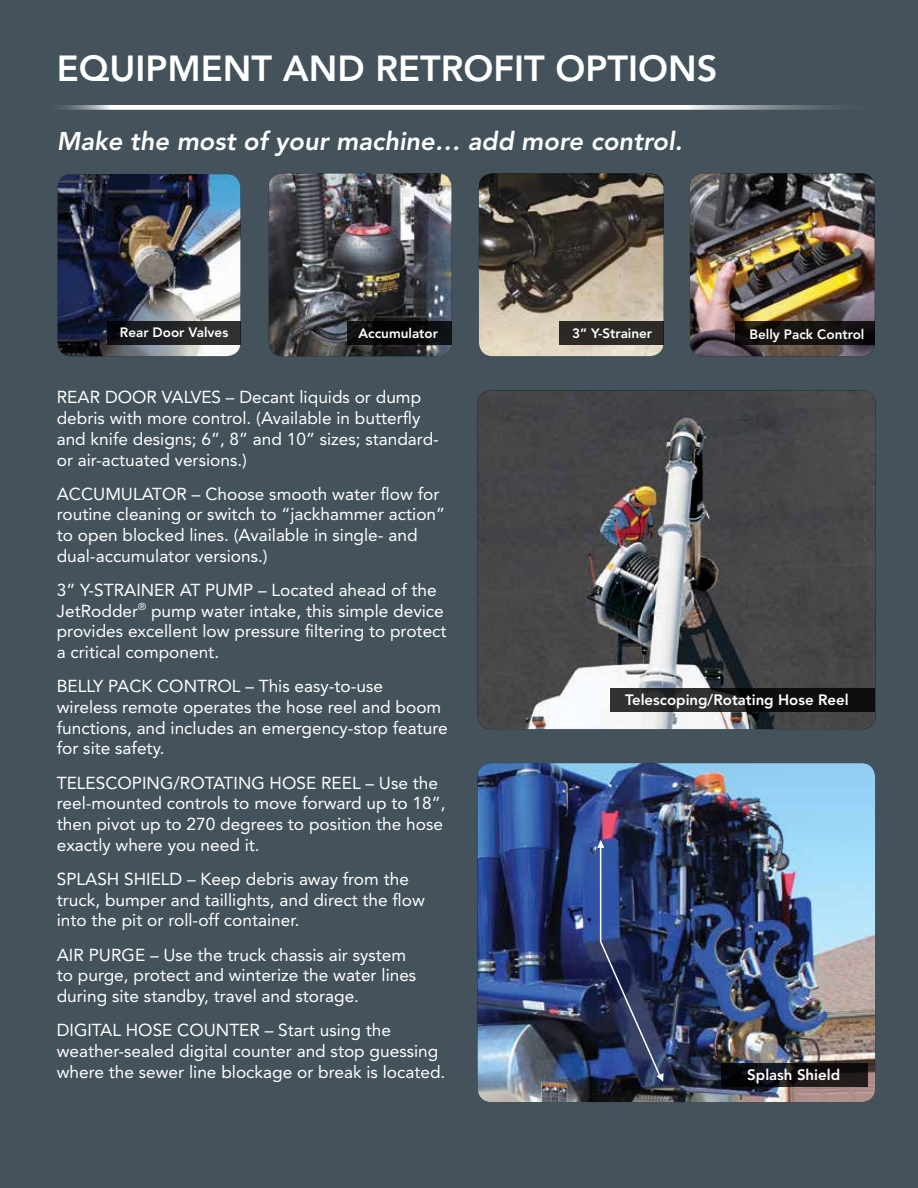
<style>
.page{position:relative;width:918px;height:1188px;background:#44525b}
.page>*{position:absolute;margin:0;border:0;box-sizing:border-box;transform-origin:0 0}
.t1{font:800 36px "Avenir LT Std";color:#fff}
.t2{font:italic 800 25.5px "Avenir LT Std";color:#fff}
.t3{font:17.25px/20.7px "Avenir LT Std";color:#fff}
.t4{font:800 15px "Avenir LT Std";color:#fff}
.t5{font:800 13.5px "Avenir LT Std";color:#fff}
</style>
<div class="page">
<img style="left:58px;top:174px;width:182px;height:182px">
<img style="left:478px;top:390px;width:398px;height:339px">
<img style="left:478px;top:763px;width:397px;height:339px">
<img style="left:690px;top:173px;width:185px;height:183px">
<img style="left:269px;top:173px;width:183px;height:183px">
<img style="left:479px;top:173px;width:185px;height:183px">
<svg style="left:44px;top:105px;width:845px;height:4px"></svg>
<svg style="left:722px;top:1063px;width:146px;height:24px;background:#121012"></svg>
<svg style="left:610px;top:688px;width:265px;height:24px;background:#1c1c1d"></svg>
<div style="left:559px;top:322px;width:105px;height:23px;background:#2c2926"></div>
<div style="left:735px;top:322px;width:139px;height:23px;background:linear-gradient(to right,#17100b,#111012)"></div>
<div style="left:107px;top:322px;width:133px;height:23px;background:linear-gradient(to right,#0b0e13,#393937)"></div>
<svg style="left:347px;top:322px;width:105px;height:23px;background:#0a0a0b"></svg>
<svg style="left:597px;top:840px;width:67px;height:242px;background:#2a3965"></svg>
<h1 class="t1" style="left:57px;top:47px;width:662px">Equipment and RETROFIT OPTIONS</h1>
<h2 class="t2" style="left:57px;top:126px;width:627px">Make the most of your machine… add more control.</h2>
<p class="t5" style="left:120px;top:325px;width:110px">Rear Door Valves</p>
<p class="t5" style="left:359px;top:325px;width:81px">Accumulator</p>
<p class="t5" style="left:572px;top:325px;width:82px">3” Y-Strainer</p>
<p class="t5" style="left:749px;top:326px;width:117px">Belly Pack Control</p>
<p class="t3" style="left:57px;top:387px;width:384px">Rear Door Valves – Decant liquids or dump debris with more control. (Available in butterfly and knife designs; 6”, 8” and 10” sizes; standard&shy;or air-actuated versions.)</p>
<p class="t3" style="left:57px;top:484px;width:390px">Accumulator – Choose smooth water flow for routine cleaning or switch to “jackhammer action” to open blocked lines. (Available in single- and dual-accumulator versions.)</p>
<p class="t3" style="left:57px;top:580px;width:391px">3” Y-Strainer at Pump – Located ahead of the JetRodder<sup>®</sup> pump water intake, this simple device provides excellent low pressure filtering to protect a critical component.</p>
<p class="t3" style="left:57px;top:676px;width:392px">Belly Pack Control – This easy-to-use wireless remote operates the hose reel and boom functions, and includes an emergency-stop feature for site safety.</p>
<p class="t3" style="left:57px;top:773px;width:390px">Telescoping/Rotating Hose Reel – Use the reel-mounted controls to move forward up to 18”, then pivot up to 270 degrees to position the hose exactly where you need it.</p>
<p class="t3" style="left:57px;top:869px;width:370px">Sp lash Sh ield – Keep debris away from the truck, bumper and taillights, and direct the flow into the pit or roll-off container.</p>
<p class="t3" style="left:57px;top:944px;width:361px">Air Purge – Use the truck chassis air system to purge, protect and winterize the water lines during site standby, travel and storage.</p>
<p class="t3" style="left:57px;top:1020px;width:390px">Digital Hose Counter – Start using the weather-sealed digital counter and stop guessing where the sewer line blockage or break is located.</p>
<p class="t4" style="left:625px;top:691px;width:225px">Telescoping/Rotating Hose Reel</p>
<p class="t4" style="left:747px;top:1066px;width:94px">Splash Shield</p>
</div>
